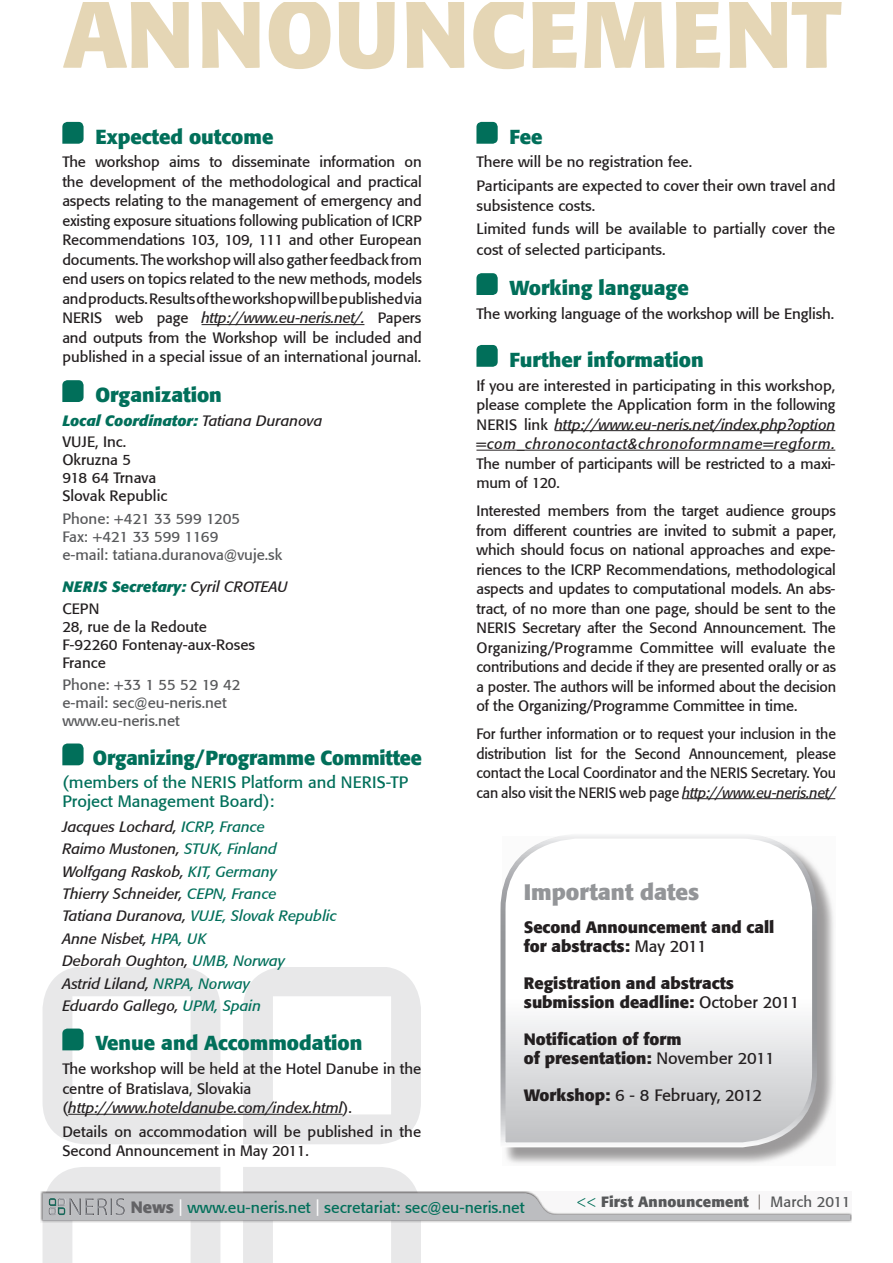
<style>
.page{position:relative;width:893px;height:1263px;background:#fff}
.page>*{position:absolute;margin:0;border:0;box-sizing:border-box;transform-origin:0 0}
.t1{font:700 22.5px "Formata";color:#939598}
.t2{font:700 20.25px "Formata";color:#016f5a}
.t3{font:700 16.5px/19.5px "Formata";color:#231f20}
.t4{font:16.5px/19.5px "Formata";color:#016f5a}
.t5{font:16.5px "Formata";color:#231f20}
.t6{font:15.75px "Formata";color:#016f5a}
.t7{font:15px/19.5px "Formata";letter-spacing:-.01em;color:#231f20}
.t8{font:italic 15px/22.4px "Formata";color:#231f20}
.t9{font:15px/19.5px "Formata";letter-spacing:-.01em;color:#231f20;text-align:justify;scale:.94 1}
.t10{font:15px/18px "Formata";color:#57585a}
.t11{font:italic 700 15px/21.6px "Formata";color:#016f5a}
.t12{font:700 14.85px "Formata";letter-spacing:.01em;color:#57585a}
.s1{font-style:italic}
.s2{font-weight:400;color:#231f20}
.s3{font-weight:400;font-style:normal;color:#231f20}
.s4{color:#016f5a}
.s5{font-weight:400}
.s6{font-weight:700}
.s7{font-weight:700;font-size:16.5px;color:#636366}
.s8{font-size:16.5px;color:#fff}
.s9{font-family:"Minion Pro";font-weight:400;font-size:18px;color:#016f5a}
.s10{font-weight:400;color:#867f7c}
</style>
<div class="page">
<svg style="left:243px;top:967px;width:178px;height:177px"></svg>
<svg style="left:43px;top:1167px;width:807px;height:96px"></svg>
<img style="left:47px;top:1196px;width:79px;height:20px">
<hr style="left:202px;top:324px;width:162px;height:1px;background:#231f20">
<hr style="left:68px;top:1114px;width:275px;height:1px;background:#231f20">
<svg style="left:62px;top:122px;width:22px;height:22px"></svg>
<svg style="left:62px;top:380px;width:22px;height:22px"></svg>
<svg style="left:62px;top:743px;width:22px;height:22px"></svg>
<svg style="left:43px;top:967px;width:177px;height:177px"></svg>
<hr style="left:554px;top:430px;width:281px;height:1px;background:#231f20">
<hr style="left:476px;top:450px;width:359px;height:1px;background:#231f20">
<hr style="left:682px;top:798px;width:153px;height:1px;background:#231f20">
<svg style="left:476px;top:122px;width:22px;height:22px"></svg>
<svg style="left:476px;top:273px;width:22px;height:22px"></svg>
<svg style="left:476px;top:345px;width:22px;height:22px"></svg>
<svg style="left:63px;top:3px;width:779px;height:66px;fill:#e5d6b5"></svg>
<div style="left:503px;top:836px;width:333px;height:330px;background:#231f20;opacity:.45"></div>
<svg style="left:500px;top:835px;width:320px;height:315px"></svg>
<h2 class="t2" style="left:95px;top:128px;width:179px">Expected outcome</h2>
<p class="t7" style="left:62px;top:154px;width:361px;text-align:justify">The workshop aims to disseminate information on the development of the methodological and practical aspects relating to the management of emergency and existing exposure situations following publication of ICRP Recommendations 103, 109, 111 and other European documents. The workshop will also gather feedback from end users on topics related to the new methods, models and products. Results of the workshop will be published via NERIS web page <span class="s1">http://www.eu-neris.net/.</span> Papers and outputs from the Workshop will be included and published in a special issue of an international journal.</p>
<h2 class="t2" style="left:95px;top:386px;width:128px">Organization</h2>
<p class="t11" style="left:62px;top:411px;width:262px">Local Coordinator: <span class="s2">Tatiana Duranova<br></span><span class="s3">VUJE, Inc.</span></p>
<p class="t7" style="left:62px;top:452px;width:106px;line-height:18px">F=&amp;2C*4"O<br>918 64 Trnava<br>Slovak Republic</p>
<p class="t10" style="left:62px;top:510px;width:221px">Phone: +421 33 599 1205<br>Fax: +421 33 599 1169<br>e-mail: tatiana.duranova@vuje.sk</p>
<p class="t11" style="left:62px;top:577px;width:227px">NERIS Secretary: <span class="s2">Cyril CROTEAU<br></span><span class="s3">CEPN</span></p>
<p class="t7" style="left:62px;top:618px;width:194px;line-height:18px">28, rue de la Redoute<br>F-92260 Fontenay-aux-Roses<br>France</p>
<p class="t10" style="left:62px;top:677px;width:180px">Phone: +33 1 55 52 19 42 e-mail: sec@eu-neris.net www.eu-neris.net</p>
<h2 class="t2" style="left:93px;top:749px;width:330px">Organizing/Programme Committee</h2>
<p class="t4" style="left:62px;top:773px;width:347px">(members of the NERIS Platform and NERIS-TP<br>Project Management Board):</p>
<p class="t8" style="left:62px;top:816px;width:276px">Jacques Lochard, <span class="s4">ICRP, France<br></span>Raimo Mustonen, <span class="s4">STUK, Finland<br></span>Wolfgang Raskob, <span class="s4">KIT, Germany<br></span>Thierry Schneider, <span class="s4">CEPN, France<br></span>Tatiana Duranova, <span class="s4">VUJE, Slovak Republic<br></span>Anne Nisbet, <span class="s4">HPA, UK<br></span>Deborah Oughton, <span class="s4">UMB, Norway<br></span>Astrid Liland, <span class="s4">NRPA, Norway<br></span>Eduardo Gallego, <span class="s4">UPM, Spain</span></p>
<h2 class="t2" style="left:95px;top:1034px;width:269px">Venue and Accommodation</h2>
<p class="t7" style="left:62px;top:1060px;width:361px">The workshop will be held at the Hotel Danube in the centre of Bratislava, Slovakia (<span class="s1">http://www.hoteldanube.com/index.html</span>).</p>
<p class="t7" style="left:62px;top:1123px;width:360px">Details on accommodation will be published in the<br>Second Announcement in May 2011.</p>
<h2 class="t2" style="left:509px;top:128px;width:34px">Fee</h2>
<p class="t7" style="left:476px;top:151px;width:360px;line-height:23.7px">There will be no registration fee.<br>Participants are expected to cover their own travel and</p>
<p class="t7" style="left:476px;top:195px;width:360px;line-height:23.7px">subsistence costs.<br>Limited funds will be available to partially cover the</p>
<p class="t7" style="left:476px;top:242px;width:191px">cost of selected participants.</p>
<h2 class="t2" style="left:509px;top:279px;width:181px">Working language</h2>
<p class="t7" style="left:476px;top:305px;width:359px">The working language of the workshop will be English.</p>
<h2 class="t2" style="left:509px;top:351px;width:196px">Further information</h2>
<p class="t7" style="left:476px;top:377px;width:360px;text-align:justify">If you are interested in participating in this workshop, please complete the Application form in the following NERIS link <span class="s1">http://www.eu-neris.net/index.php?option =com_chronocontact&amp;chronoformname=regform.</span></p>
<p class="t7" style="left:476px;top:455px;width:360px">The number of participants will be restricted to a maxi&shy;mum of 120.</p>
<p class="t7" style="left:476px;top:502px;width:365px">Interested members from the target audience groups from different countries are invited to submit a paper, which should focus on national approaches and expe&shy;riences to the ICRP Recommendations, methodological aspects and updates to computational models. An abs&shy;tract, of no more than one page, should be sent to the NERIS Secretary after the Second Announcement. The F&amp;+4*)C)*+?6&amp;'+&amp;4$$." M'$$),,.." ;)99" .(4924,." ,-." contributions and decide if they are presented orally or as a poster. The authors will be informed about the decision '/",-."F&amp;+4*)C)*+?6&amp;'+&amp;4$$."M'$$),,..")*",)$.G</p>
<p class="t9" style="left:476px;top:725px;width:384px">For further information or to request your inclusion in the distribution list for the Second Announcement, please contact the Local Coordinator and the NERIS Secretary. You can also visit the NERIS web page <span class="s1">http://www.eu-neris.net/</span></p>
<h1 class="t1" style="left:524px;top:882px;width:177px">Important dates</h1>
<p class="t3" style="left:524px;top:918px;width:252px">Second Announcement and call for abstracts: <span class="s5">May 2011</span></p>
<p class="t3" style="left:524px;top:974px;width:277px">Registration and abstracts submission deadline: <span class="s5">October 2011</span></p>
<p class="t3" style="left:524px;top:1030px;width:252px">Notification of form<br>of presentation: <span class="s5">November 2011</span></p>
<p class="t5" style="left:524px;top:1087px;width:240px"><span class="s6">Workshop:</span> 6 - 8 February, 2012</p>
<p class="t6" style="left:131px;top:1200px;width:395px"><span class="s7">News</span> <span class="s8">|</span> www.eu-neris.net <span class="s8">|</span> secretariat: sec@eu-neris.net</p>
<p class="t12" style="left:576px;top:1195px;width:275px"><span class="s9">&lt;&lt;</span> First Announcement <span class="s10">|</span> <span class="s5">March 2011</span></p>
</div>
